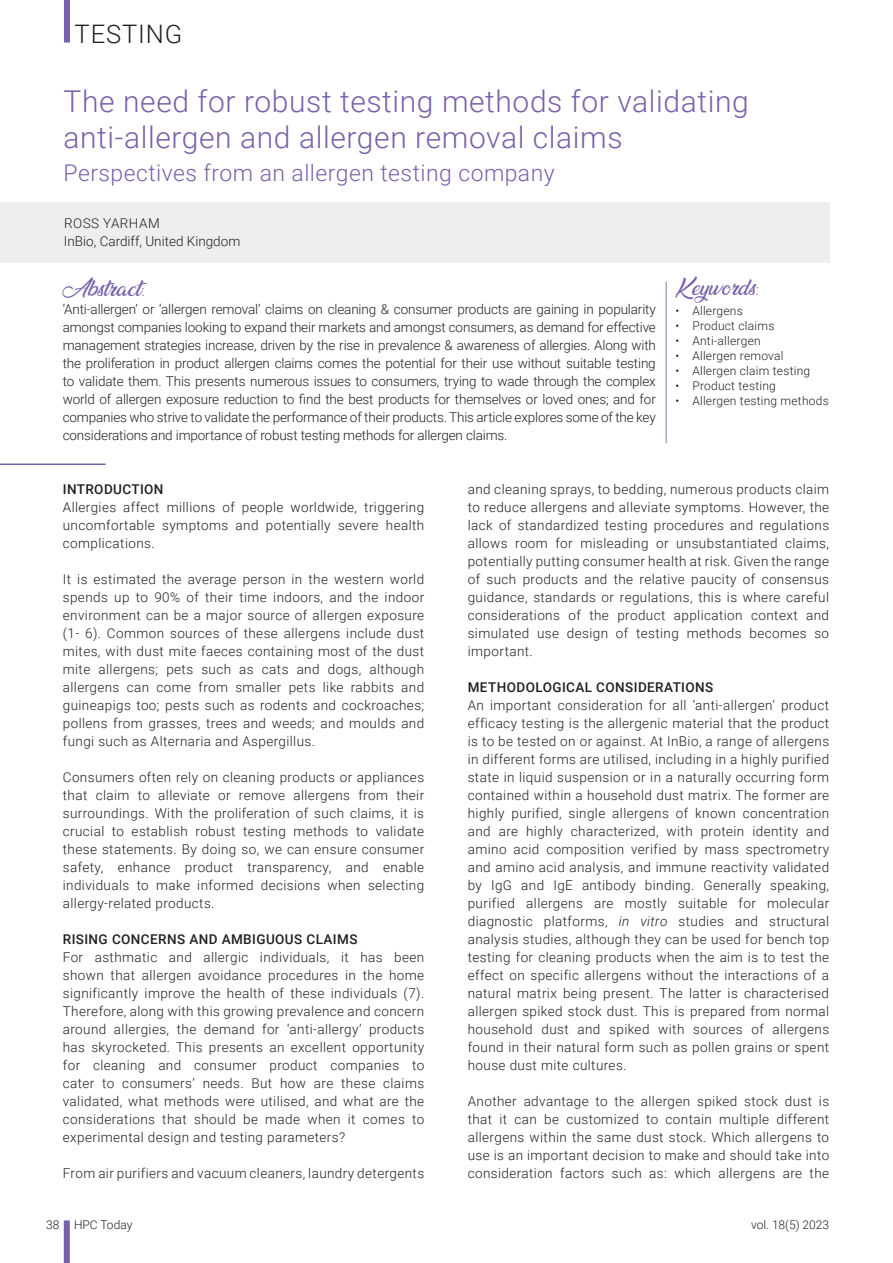
<style>
.page{position:relative;width:893px;height:1263px;background:#fff}
.page>*{position:absolute;margin:0;border:0;box-sizing:border-box;transform-origin:0 0}
.G-testo-1{font:300 30px "Roboto";letter-spacing:.02em;color:#7960aa}
.Normale{font:300 25.5px "Roboto";letter-spacing:.035em;color:#231f20}
.G-testo-1-2{font:300 22.95px "Roboto";letter-spacing:.02em;color:#7960aa}
.G-testo-1-3{font:19.5px "Ananda";color:#7960aa}
.t1{font:300 13.5px/18px "Roboto";letter-spacing:.03em;color:#231f20;text-align:justify}
.t2{font:500 13.5px "Roboto";letter-spacing:.03em;color:#231f20}
.t3{font:300 13.5px "Roboto";color:#231f20}
.Normale-2{font:300 12px "Roboto";letter-spacing:.02em;color:#231f20}
.Normale-3{font:300 12px "Roboto";color:#231f20}
.s1{font-family:"Roboto";font-weight:300;font-size:15px}
.s2{font-style:italic}
</style>
<div class="page">
<div style="left:64px;top:0;width:6px;height:43px;background:#7960aa"></div>
<div style="left:64px;top:1220px;width:6px;height:43px;background:#7960aa"></div>
<div style="left:0;top:202px;width:829px;height:61px;background:#eeeeef"></div>
<hr style="left:665px;top:282px;width:2px;height:161px;background:#b0a2ce">
<hr style="left:0;top:463px;width:106px;height:2px;background:#7960aa">
<p class="Normale" style="left:75px;top:16px;width:109px">TESTING</p>
<p class="G-testo-1" style="left:64px;top:80px;width:687px">The need for robust testing methods for validating</p>
<p class="G-testo-1" style="left:64px;top:116px;width:561px">anti-allergen and allergen removal claims</p>
<p class="G-testo-1-2" style="left:64px;top:157px;width:493px">Perspectives from an allergen testing company</p>
<p class="t1" style="left:64px;top:214px;width:97px">ROSS YARHAM</p>
<p class="t3" style="left:64px;top:232px;width:178px">InBio, Cardiff, United Kingdom</p>
<p class="G-testo-1-3" style="left:63px;top:278px;width:83px">Abstract<span class="s1">:</span></p>
<p class="t1" style="left:63px;top:300px;width:595px">‘Anti-allergen’ or ‘allergen removal’ claims on cleaning &amp; consumer products are gaining in popularity amongst companies looking to expand their markets and amongst consumers, as demand for effective management strategies increase, driven by the rise in prevalence &amp; awareness of allergies. Along with the proliferation in product allergen claims comes the potential for their use without suitable testing to validate them. This presents numerous issues to consumers, trying to wade through the complex world of allergen exposure reduction to find the best products for themselves or loved ones; and for companies who strive to validate the performance of their products. This article explores some of the key considerations and importance of robust testing methods for allergen claims.</p>
<p class="G-testo-1-3" style="left:675px;top:277px;width:85px">Keywords<span class="s1">:</span></p>
<p class="Normale-2" style="left:675px;top:302px;width:69px">• Allergens</p>
<p class="Normale-2" style="left:675px;top:317px;width:101px">• Product claims</p>
<p class="Normale-2" style="left:675px;top:332px;width:87px">• Anti-allergen</p>
<p class="Normale-2" style="left:675px;top:347px;width:110px">• Allergen removal</p>
<p class="Normale-2" style="left:675px;top:362px;width:136px">• Allergen claim testing</p>
<p class="Normale-2" style="left:675px;top:377px;width:102px">• Product testing</p>
<p class="Normale-2" style="left:675px;top:392px;width:155px">• Allergen testing methods</p>
<p class="t2" style="left:63px;top:480px;width:102px">INTRODUCTION</p>
<p class="t1" style="left:63px;top:497px;width:363px">Allergies affect millions of people worldwide, triggering uncomfortable symptoms and potentially severe health complications.</p>
<p class="t1" style="left:63px;top:569px;width:363px">It is estimated the average person in the western world spends up to 90% of their time indoors, and the indoor environment can be a major source of allergen exposure (1- 6). Common sources of these allergens include dust mites, with dust mite faeces containing most of the dust mite allergens; pets such as cats and dogs, although allergens can come from smaller pets like rabbits and guineapigs too; pests such as rodents and cockroaches; pollens from grasses, trees and weeds; and moulds and fungi such as Alternaria and Aspergillus.</p>
<p class="t1" style="left:63px;top:767px;width:363px">Consumers often rely on cleaning products or appliances that claim to alleviate or remove allergens from their surroundings. With the proliferation of such claims, it is crucial to establish robust testing methods to validate these statements. By doing so, we can ensure consumer safety, enhance product transparency, and enable individuals to make informed decisions when selecting allergy-related products.</p>
<p class="t2" style="left:63px;top:930px;width:296px">RISING CONCERNS AND AMBIGUOUS CLAIMS</p>
<p class="t1" style="left:63px;top:947px;width:363px">For asthmatic and allergic individuals, it has been shown that allergen avoidance procedures in the home significantly improve the health of these individuals (7).<br>Therefore, along with this growing prevalence and concern around allergies, the demand for ‘anti-allergy’ products has skyrocketed. This presents an excellent opportunity for cleaning and consumer product companies to cater to consumers’ needs. But how are these claims validated, what methods were utilised, and what are the considerations that should be made when it comes to experimental design and testing parameters?</p>
<p class="t1" style="left:63px;top:1163px;width:363px">From air purifiers and vacuum cleaners, laundry detergents</p>
<p class="Normale-2" style="left:46px;top:1217px;width:15px">38</p>
<p class="Normale-3" style="left:74px;top:1217px;width:60px">HPC Today</p>
<p class="t1" style="left:468px;top:479px;width:363px">and cleaning sprays, to bedding, numerous products claim to reduce allergens and alleviate symptoms. However, the lack of standardized testing procedures and regulations allows room for misleading or unsubstantiated claims, potentially putting consumer health at risk. Given the range of such products and the relative paucity of consensus guidance, standards or regulations, this is where careful considerations of the product application context and simulated use design of testing methods becomes so important.</p>
<p class="t2" style="left:468px;top:678px;width:247px">METHODOLOGICAL CONSIDERATIONS</p>
<p class="t1" style="left:468px;top:695px;width:363px">An important consideration for all ‘anti-allergen’ product efficacy testing is the allergenic material that the product is to be tested on or against. At InBio, a range of allergens in different forms are utilised, including in a highly purified state in liquid suspension or in a naturally occurring form contained within a household dust matrix. The former are highly purified, single allergens of known concentration and are highly characterized, with protein identity and amino acid composition verified by mass spectrometry and amino acid analysis, and immune reactivity validated by IgG and IgE antibody binding. Generally speaking, purified allergens are mostly suitable for molecular diagnostic platforms, <span class="s2">in vitro</span> studies and structural analysis studies, although they can be used for bench top testing for cleaning products when the aim is to test the effect on specific allergens without the interactions of a natural matrix being present. The latter is characterised allergen spiked stock dust. This is prepared from normal household dust and spiked with sources of allergens found in their natural form such as pollen grains or spent house dust mite cultures.</p>
<p class="t1" style="left:468px;top:1091px;width:363px">Another advantage to the allergen spiked stock dust is that it can be customized to contain multiple different allergens within the same dust stock. Which allergens to use is an important decision to make and should take into consideration factors such as: which allergens are the</p>
<p class="Normale-3" style="left:751px;top:1217px;width:80px">vol. 18(5) 2023</p>
</div>
